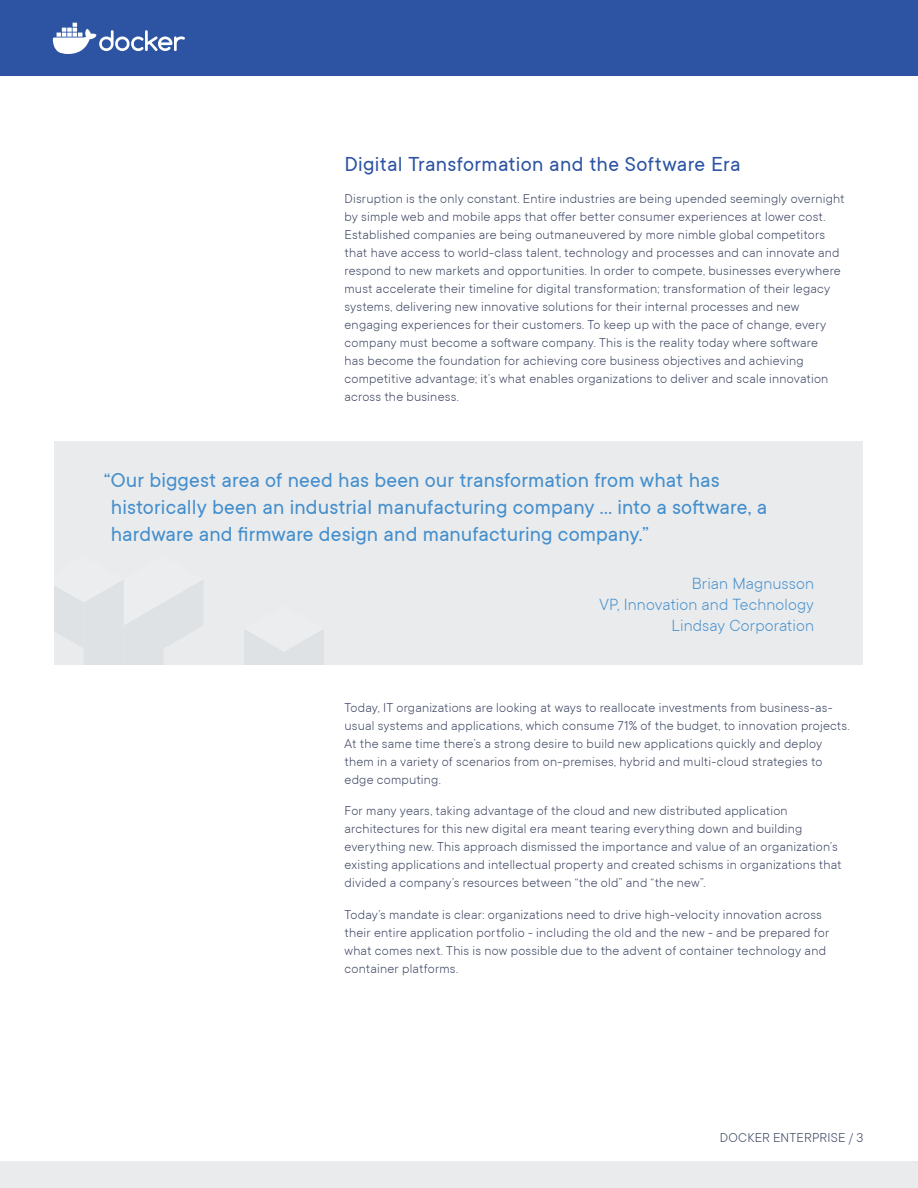
<style>
.page{position:relative;width:918px;height:1188px;background:#fff}
.page>*{position:absolute;margin:0;border:0;box-sizing:border-box;transform-origin:0 0}
.t1{font:22.5px/27px "TT Commons";letter-spacing:.005em;color:#438ecc}
.t2{font:22.5px "TT Commons";letter-spacing:.015em;color:#2c54a2}
.t3{font:300 18px/21px "TT Commons";letter-spacing:.005em;color:#438ecc;text-align:right}
.t4{font:300 14.25px/18px "TT Commons";letter-spacing:.015em;color:#353e5c}
</style>
<div class="page">
<div style="left:0;top:0;width:918px;height:76px;background:#2c54a2"></div>
<svg style="left:53px;top:23px;width:132px;height:31px"></svg>
<div style="left:0;top:1161px;width:918px;height:27px;background:#e9ebed"></div>
<div style="left:55px;top:441px;width:808px;height:224px;background:#e9ebed"></div>
<svg style="left:55px;top:581px;width:148px;height:84px"></svg>
<svg style="left:245px;top:630px;width:78px;height:35px"></svg>
<h1 class="t2" style="left:345px;top:152px;width:397px">Digital Transformation and the Software Era</h1>
<p class="t4" style="left:345px;top:189px;width:502px">Disruption is the only constant. Entire industries are being upended seemingly overnight by simple web and mobile apps that offer better consumer experiences at lower cost.<br>Established companies are being outmaneuvered by more nimble global competitors that have access to world-class talent, technology and processes and can innovate and respond to new markets and opportunities. In order to compete, businesses everywhere must accelerate their timeline for digital transformation; transformation of their legacy systems, delivering new innovative solutions for their internal processes and new engaging experiences for their customers. To keep up with the pace of change, every company must become a software company. This is the reality today where software<br>has become the foundation for achieving core business objectives and achieving competitive advantage; it’s what enables organizations to deliver and scale innovation across the business.</p>
<h1 class="t1" style="left:111px;top:467px;width:658px;text-indent:-7px">“Our biggest area of need has been our transformation from what has historically been an industrial manufacturing company … into a software, a hardware and firmware design and manufacturing company.”</h1>
<p class="t3" style="left:599px;top:573px;width:216px">Brian Magnusson<br>VP, Innovation and Technology<br>Lindsay Corporation</p>
<p class="t4" style="left:345px;top:699px;width:507px">Today, IT organizations are looking at ways to reallocate investments from business-as&shy;usual systems and applications, which consume 71% of the budget, to innovation projects.<br>At the same time there’s a strong desire to build new applications quickly and deploy them in a variety of scenarios from on-premises, hybrid and multi-cloud strategies to edge computing.</p>
<p class="t4" style="left:345px;top:802px;width:499px">For many years, taking advantage of the cloud and new distributed application architectures for this new digital era meant tearing everything down and building everything new. This approach dismissed the importance and value of an organization’s existing applications and intellectual property and created schisms in organizations that divided a company’s resources between “the old” and “the new”.</p>
<p class="t4" style="left:345px;top:906px;width:486px">Today’s mandate is clear: organizations need to drive high-velocity innovation across their entire application portfolio - including the old and the new - and be prepared for what comes next. This is now possible due to the advent of container technology and container platforms.</p>
<p class="t4" style="left:720px;top:1128px;width:145px">DOCKER ENTERPRISE / 3</p>
</div>
